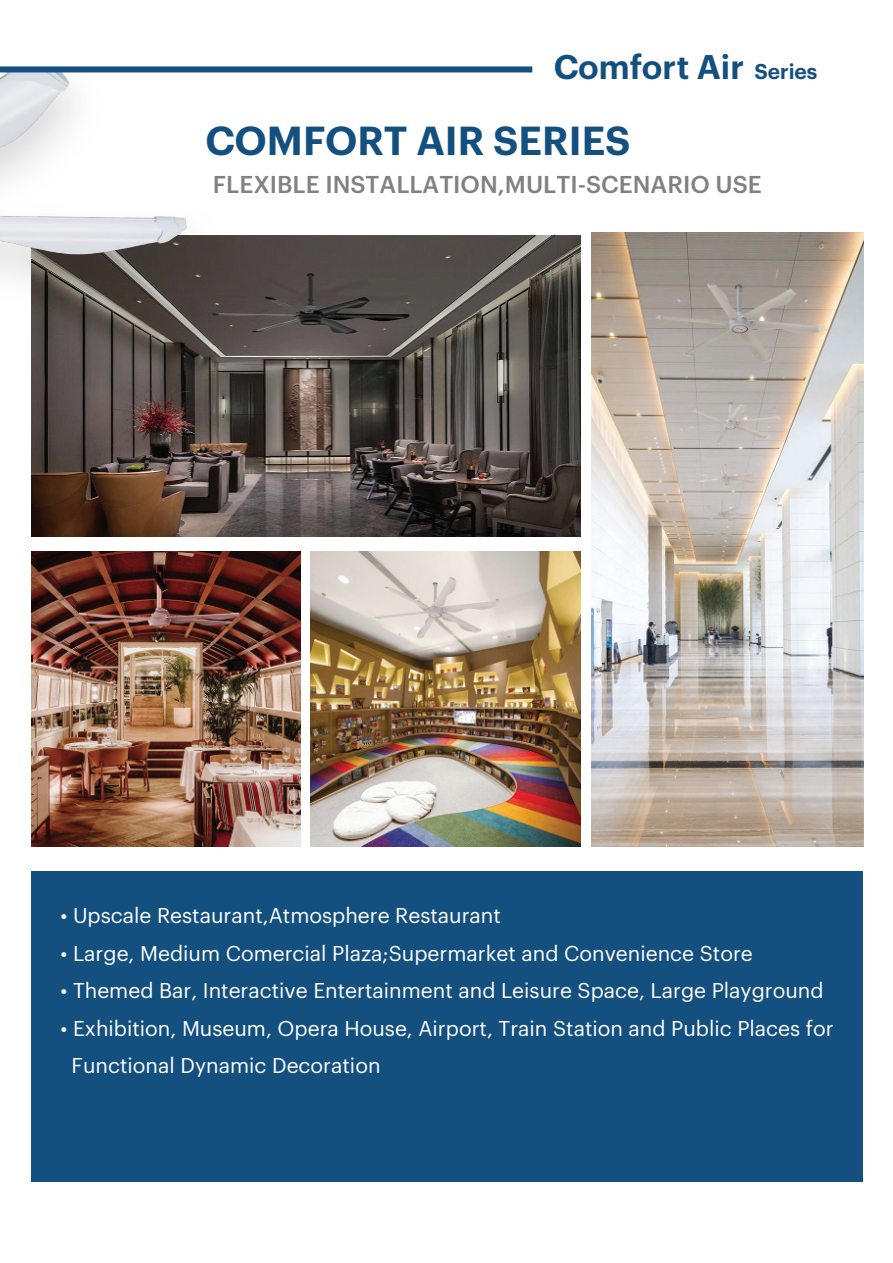
<style>
.page{position:relative;width:893px;height:1263px;background:#fff}
.page>*{position:absolute;margin:0;border:0;box-sizing:border-box;transform-origin:0 0}
.t1{font:600 39.6px "Graphik Thai";color:#134f7f}
.t2{font:600 33.45px "Graphik Thai";color:#134f7f}
.t3{font:500 23.85px "Graphik Thai";color:#808180}
.t4{font:21px/37.5px "Graphik Thai";color:#fff}
.s1{font-size:21px}
</style>
<div class="page">
<div style="left:31px;top:871px;width:832px;height:311px;background:#134f7f"></div>
<img style="left:31px;top:235px;width:549px;height:301px">
<img style="left:591px;top:233px;width:273px;height:613px">
<img style="left:31px;top:552px;width:270px;height:294px">
<img style="left:311px;top:552px;width:269px;height:294px">
<img style="left:1px;top:72px;width:236px;height:375px">
<div style="left:1px;top:66px;width:531px;height:6px;background:#134f7f"></div>
<h2 class="t2" style="left:554px;top:42px;width:265px">Comfort Air <span class="s1">Series</span></h2>
<h1 class="t1" style="left:205px;top:110px;width:427px">COMFORT AIR SERIES</h1>
<p class="t3" style="left:213px;top:166px;width:550px">FLEXIBLE INSTALLATION,MULTI-SCENARIO USE</p>
<p class="t4" style="left:61px;top:897px;width:442px">• Upscale Restaurant,Atmosphere Restaurant</p>
<p class="t4" style="left:61px;top:935px;width:694px">• Large, Medium Comercial Plaza;Supermarket and Convenience Store</p>
<p class="t4" style="left:61px;top:972px;width:765px">• Themed Bar, Interactive Entertainment and Leisure Space, Large Playground</p>
<p class="t4" style="left:72px;top:1010px;width:764px;text-indent:-11px">• Exhibition, Museum, Opera House, Airport, Train Station and Public Places for<br>Functional Dynamic Decoration</p>
</div>
